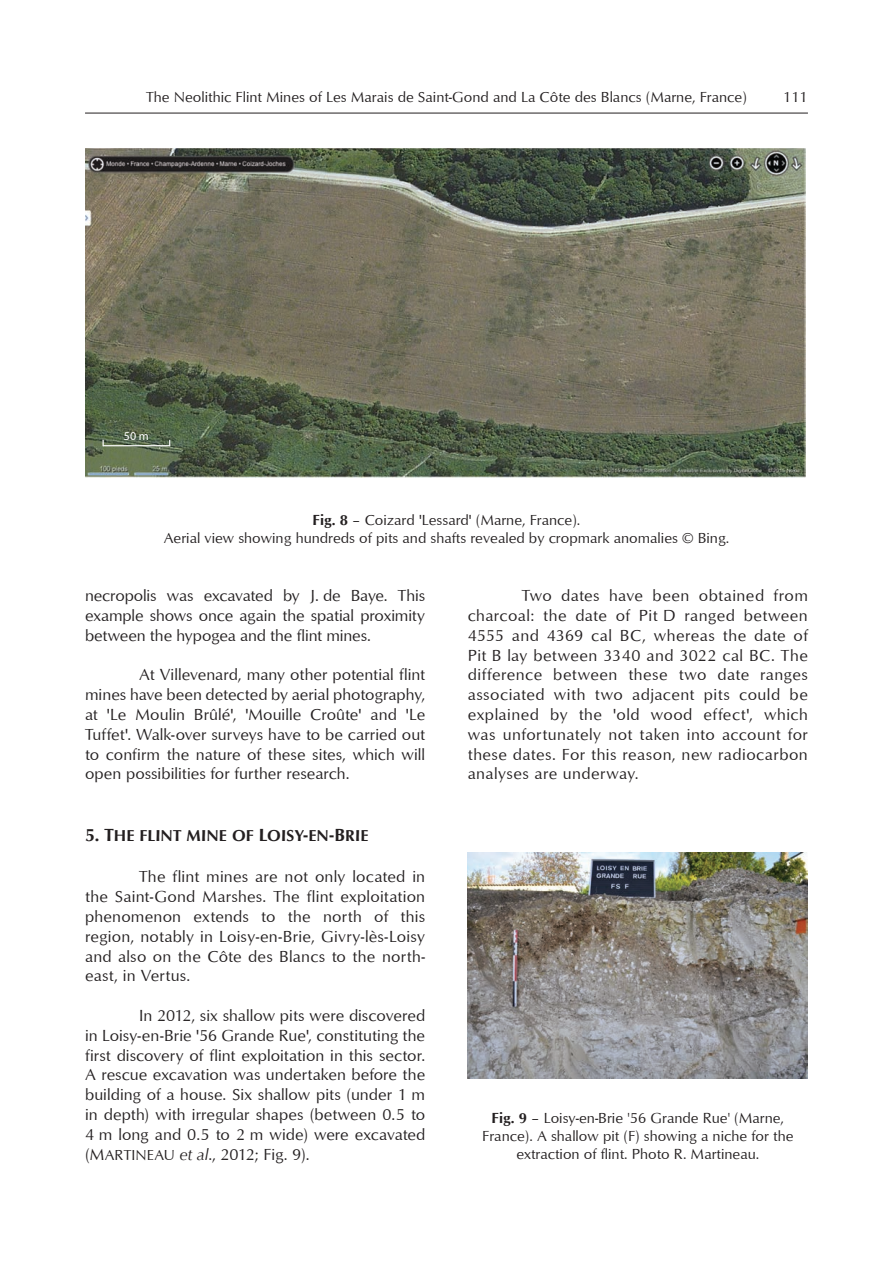
<style>
.page{position:relative;width:893px;height:1263px;background:#fff}
.page>*{position:absolute;margin:0;border:0;box-sizing:border-box;transform-origin:0 0}
.t1{font:16.5px/19.8px "Optimum";letter-spacing:.005em;color:#231f20;text-align:justify}
.t2{font:16.2px "Optimum Bold SC900";color:#231f20}
.t3{font:15px/18px "Optimum";color:#231f20;text-align:center}
.t4{font:12px "Myriad Pro";color:#fff}
.s1{font-weight:700}
.s2{font-family:"Garrison Sans"}
.s3{font-size:18px}
.s4{font-family:"Optimum Roman SC900"}
.s5{font-family:"Optimum Roman SC900";font-size:14.85px}
.s6{font-style:italic}
</style>
<div class="page">
<hr style="left:85px;top:113px;width:723px;height:1px;background:#231f20">
<img style="left:85px;top:149px;width:720px;height:328px">
<hr style="left:103px;top:445px;width:67px;height:1px;background:#fff">
<img style="left:468px;top:852px;width:340px;height:226px">
<p class="t3" style="left:146px;top:88px;width:602px">The Neolithic Flint Mines of Les Marais de Saint-Gond and La Côte des Blancs (Marne, France)</p>
<p class="t3" style="left:783px;top:88px;width:26px">111</p>
<p class="t4" style="left:124px;top:428px;width:26px">50 m</p>
<p class="t3" style="left:313px;top:510px;width:269px"><span class="s1">Fig. 8</span> – Coizard <span class="s2">'</span>Lessard<span class="s2">'</span> (Marne, France).</p>
<p class="t3" style="left:164px;top:528px;width:567px">Aerial view showing hundreds of pits and shafts revealed by cropmark anomalies © Bing.</p>
<p class="t1" style="left:85px;top:585px;width:342px">necropolis was excavated by J. de Baye. This example shows once again the spatial proximity between the hypogea and the flint mines.</p>
<p class="t1" style="left:85px;top:664px;width:342px;text-indent:54px">At Villevenard, many other potential flint mines have been detected by aerial photography, at <span class="s2">'</span>Le Moulin Brûlé<span class="s2">'</span>, <span class="s2">'</span>Mouille Croûte<span class="s2">'</span> and <span class="s2">'</span>Le Tuffet<span class="s2">'</span>. Walk-over surveys have to be carried out to confirm the nature of these sites, which will open possibilities for further research.</p>
<p class="t2" style="left:85px;top:827px;width:285px"><span class="s3">5. T</span>HE FLINT MINE OF <span class="s3">L</span>OISY<span class="s3">-</span>EN<span class="s3">-B</span>RIE</p>
<p class="t1" style="left:85px;top:866px;width:342px;text-indent:54px">The flint mines are not only located in the Saint-Gond Marshes. The flint exploitation phenomenon extends to the north of this region, notably in Loisy-en-Brie, Givry-lès-Loisy and also on the Côte des Blancs to the north&shy;east, in Vertus.</p>
<p class="t1" style="left:85px;top:1005px;width:342px;text-indent:54px">In 2012, six shallow pits were discovered in Loisy-en-Brie <span class="s2">'</span>56 Grande Rue<span class="s2">'</span>, constituting the first discovery of flint exploitation in this sector.<br>A rescue excavation was undertaken before the building of a house. Six shallow pits (under 1 m in depth) with irregular shapes (between 0.5 to 4 m long and 0.5 to 2 m wide) were excavated (<span class="s4">M</span><span class="s5">ARTINEAU</span> <span class="s6">et al</span>., 2012; Fig. 9).</p>
<p class="t1" style="left:468px;top:585px;width:342px;text-indent:54px">Two dates have been obtained from charcoal: the date of Pit D ranged between 4555 and 4369 cal BC, whereas the date of Pit B lay between 3340 and 3022 cal BC. The difference between these two date ranges associated with two adjacent pits could be explained by the <span class="s2">'</span>old wood effect<span class="s2">'</span>, which was unfortunately not taken into account for these dates. For this reason, new radiocarbon analyses are underway.</p>
<p class="t3" style="left:482px;top:1108px;width:313px"><span class="s1">Fig. 9</span> – Loisy-en-Brie '56 Grande Rue' (Marne,<br>France). A shallow pit (F) showing a niche for the extraction of flint. Photo R. Martineau.</p>
</div>
